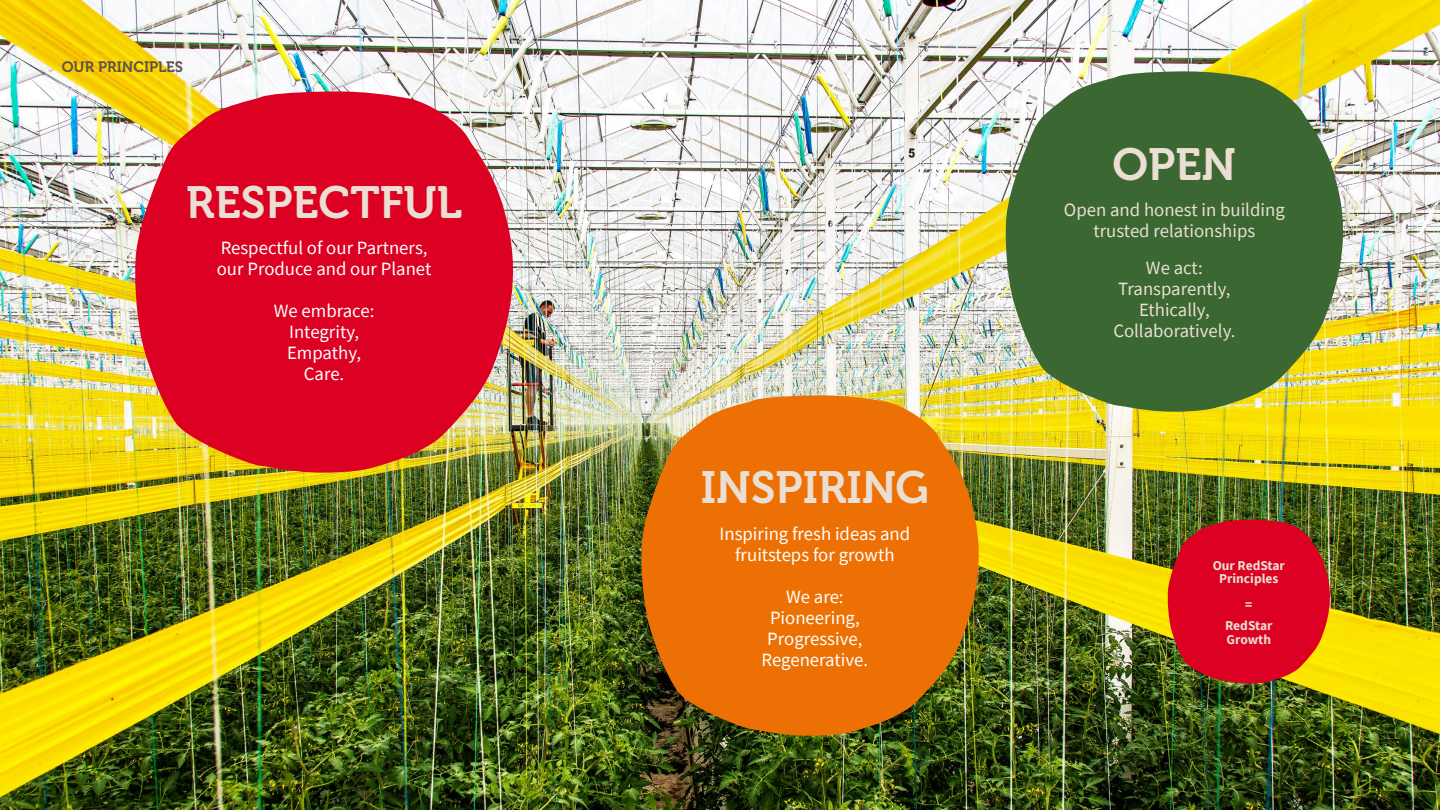
<style>
.page{position:relative;width:1440px;height:810px;background:#fff}
.page>*{position:absolute;margin:0;border:0;box-sizing:border-box;transform-origin:0 0}
.t1{font:45px "Museo 700";color:#ebded2}
.t2{font:18.75px/21px "Source Sans Pro";color:#fff;text-align:center}
.t3{font:18.75px/21px "Source Sans Pro";color:#ebded2;text-align:center}
.t4{font:15px "Museo 700";color:#5f504b}
.t5{font:700 13.5px/13.5px "Source Sans Pro";color:#ebded2;text-align:center}
</style>
<div class="page">
<img style="left:0;top:0;width:1440px;height:810px">
<svg style="left:134px;top:91px;width:387px;height:386px;fill:#dc0023"></svg>
<img style="left:640px;top:395px;width:346px;height:344px">
<svg style="left:1004px;top:71px;width:346px;height:344px;fill:#3b6732"></svg>
<img style="left:1167px;top:519px;width:166px;height:166px">
<p class="t4" style="left:62px;top:58px;width:123px">OUR PRINCIPLES</p>
<h1 class="t1" style="left:186px;top:177px;width:277px">RESPECTFUL</h1>
<p class="t2" style="left:217px;top:237px;width:216px;text-align:left">Respectful of our Partners, our Produce and our Planet</p>
<p class="t2" style="left:274px;top:300px;width:102px">We embrace:<br>Integrity,<br>Empathy,<br>Care.</p>
<h1 class="t1" style="left:701px;top:463px;width:230px">INSPIRING</h1>
<p class="t2" style="left:719px;top:523px;width:192px">Inspiring fresh ideas and fruitsteps for growth</p>
<p class="t2" style="left:762px;top:586px;width:108px">We are:<br>Pioneering,<br>Progressive,<br>Regenerative.</p>
<h1 class="t1" style="left:1113px;top:139px;width:125px">OPEN</h1>
<p class="t3" style="left:1064px;top:200px;width:222px">Open and honest in building trusted relationships</p>
<p class="t3" style="left:1113px;top:257px;width:124px">We act:<br>Transparently,<br>Ethically,<br>Collaboratively.</p>
<p class="t5" style="left:1213px;top:558px;width:74px">Our RedStar<br>Principles</p>
<p class="t5" style="left:1225px;top:619px;width:49px;text-align:left">RedStar<br>Growth</p>
<p class="t5" style="left:1245px;top:597px;width:9px">=</p>
</div>
